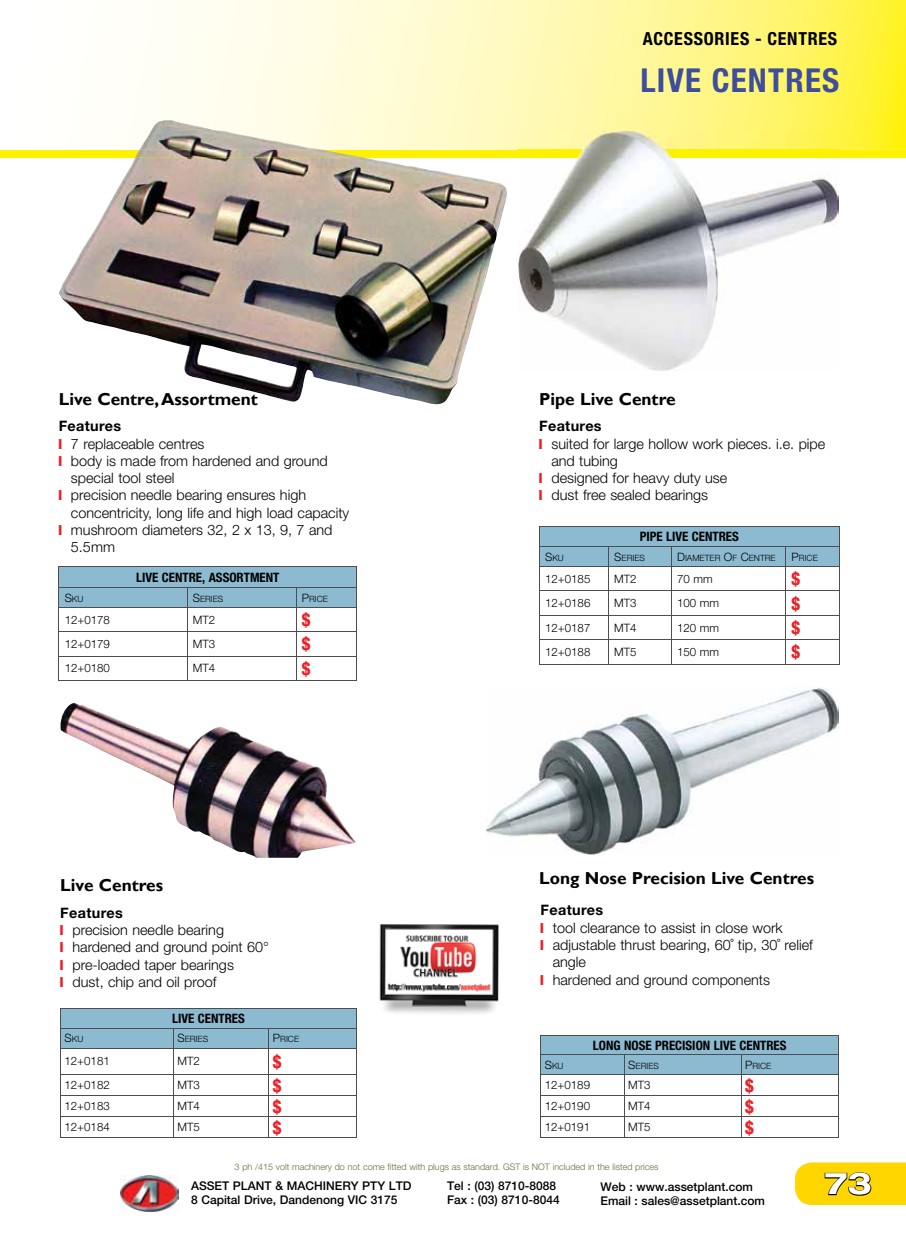
<style>
.page{position:relative;width:906px;height:1238px;background:#fff}
.page>*{position:absolute;margin:0;border:0;box-sizing:border-box;transform-origin:0 0}
.t1{font:700 condensed 33px "Helvetica Neue LT Std";letter-spacing:.04em;color:#3e4e9d}
.t2{font:700 expanded 30px "Helvetica Neue LT Std";color:#fff}
.t3{font:700 condensed 18px "Helvetica Neue LT Std";letter-spacing:.04em;color:#000}
.t4{font:700 condensed 18px "Helvetica Neue LT Std";color:#ed1d24}
.t5{font:700 17.25px "Gill Sans";color:#000}
.t6{font:300 14.4px/17.2px "Helvetica Neue LT Std";color:#000}
.t7{font:700 14.4px "Helvetica Neue LT Std";letter-spacing:.025em;color:#000}
.t8{font:700 condensed 12.9px "Helvetica Neue LT Std";color:#000}
.t9{font:500 12px/14.4px "Helvetica Neue LT Std";color:#000}
.t10{font:300 11.55px "Helvetica Neue LT Std";color:#000}
.t11{font:300 9px "Helvetica Neue LT Std";color:#666d34}
.t12{font:300 8.7px "Helvetica Neue LT Std";color:#000}
.s1{color:#ed1d24}
.s2{font-size:11.55px}
.s3{font-weight:700}
</style>
<div class="page">
<svg style="left:151px;top:0;width:755px;height:150px;background:#fff9ab"></svg>
<div style="left:0;top:150px;width:906px;height:7px;background:#fff200"></div>
<svg style="left:795px;top:1162px;width:111px;height:42px;background:#ecc808"></svg>
<img style="left:60px;top:704px;width:295px;height:153px">
<img style="left:59px;top:157px;width:448px;height:248px">
<img style="left:139px;top:120px;width:185px;height:30px">
<img style="left:135px;top:150px;width:227px;height:7px">
<img style="left:486px;top:687px;width:352px;height:167px">
<img style="left:518px;top:131px;width:320px;height:239px">
<svg style="left:539px;top:526px;width:301px;height:138px"></svg>
<hr style="left:539px;top:664px;width:69px;height:1px;background:#4d4d4f">
<hr style="left:608px;top:664px;width:63px;height:1px;background:#4d4d4f">
<hr style="left:671px;top:664px;width:115px;height:1px;background:#4d4d4f">
<hr style="left:786px;top:664px;width:53px;height:1px;background:#4d4d4f">
<svg style="left:60px;top:1008px;width:297px;height:129px"></svg>
<hr style="left:60px;top:1137px;width:113px;height:1px;background:#4d4d4f">
<hr style="left:173px;top:1137px;width:96px;height:1px;background:#4d4d4f">
<hr style="left:269px;top:1137px;width:88px;height:1px;background:#4d4d4f">
<hr style="left:59px;top:566px;width:128px;height:1px;background:#4d4d4f">
<hr style="left:187px;top:566px;width:109px;height:1px;background:#4d4d4f">
<hr style="left:296px;top:566px;width:61px;height:1px;background:#4d4d4f">
<svg style="left:59px;top:567px;width:298px;height:113px"></svg>
<hr style="left:59px;top:680px;width:128px;height:1px;background:#4d4d4f">
<hr style="left:187px;top:680px;width:109px;height:1px;background:#4d4d4f">
<hr style="left:296px;top:680px;width:61px;height:1px;background:#4d4d4f">
<hr style="left:540px;top:1034px;width:84px;height:1px;background:#4d4d4f">
<hr style="left:624px;top:1034px;width:117px;height:1px;background:#4d4d4f">
<hr style="left:741px;top:1034px;width:97px;height:1px;background:#4d4d4f">
<svg style="left:540px;top:1035px;width:299px;height:102px"></svg>
<hr style="left:540px;top:1137px;width:84px;height:1px;background:#4d4d4f">
<hr style="left:624px;top:1137px;width:117px;height:1px;background:#4d4d4f">
<hr style="left:741px;top:1137px;width:97px;height:1px;background:#4d4d4f">
<img style="left:379px;top:924px;width:120px;height:90px">
<img style="left:121px;top:1175px;width:57px;height:36px">
<p class="t3" style="left:643px;top:27px;width:196px">ACCESSORIES - CENTRES</p>
<p class="t5" style="left:59px;top:388px;width:201px">Live Centre, Assortment</p>
<p class="t7" style="left:59px;top:417px;width:64px">Features</p>
<p class="t6" style="left:59px;top:434px;width:147px"><span class="s1">❚</span> 7 replaceable centres</p>
<p class="t6" style="left:59px;top:452px;width:270px"><span class="s1">❚</span> body is made from hardened and ground</p>
<p class="t6" style="left:71px;top:469px;width:105px">special tool steel</p>
<p class="t6" style="left:59px;top:486px;width:249px"><span class="s1">❚</span> precision needle bearing ensures high</p>
<p class="t6" style="left:71px;top:503px;width:280px">concentricity, long life and high load capacity</p>
<p class="t6" style="left:59px;top:521px;width:275px"><span class="s1">❚</span> mushroom diameters 32, 2 x 13, 9, 7 and</p>
<p class="t6" style="left:71px;top:538px;width:46px">5.5mm</p>
<p class="t8" style="left:136px;top:569px;width:145px">LIVE CENTRE, ASSORTMENT</p>
<p class="t12" style="left:65px;top:593px;width:20px"><span class="s2">S</span>KU</p>
<p class="t12" style="left:193px;top:593px;width:32px"><span class="s2">S</span>ERIES</p>
<p class="t12" style="left:302px;top:593px;width:28px"><span class="s2">P</span>RICE</p>
<p class="t10" style="left:65px;top:612px;width:47px">12+0178</p>
<p class="t10" style="left:193px;top:612px;width:24px">MT2</p>
<p class="t4" style="left:302px;top:608px;width:10px">$</p>
<p class="t10" style="left:65px;top:637px;width:47px">12+0179</p>
<p class="t10" style="left:193px;top:637px;width:24px">MT3</p>
<p class="t4" style="left:302px;top:633px;width:10px">$</p>
<p class="t10" style="left:65px;top:661px;width:47px">12+0180</p>
<p class="t10" style="left:193px;top:661px;width:24px">MT4</p>
<p class="t4" style="left:302px;top:657px;width:10px">$</p>
<p class="t5" style="left:60px;top:874px;width:104px">Live Centres</p>
<p class="t6" style="left:60px;top:903px;width:210px"><span class="s3">Features<br></span><span class="s1">❚</span> precision needle bearing<br><span class="s1">❚</span> hardened and ground point 60° <span class="s1">❚</span> pre-loaded taper bearings<br><span class="s1">❚</span> dust, chip and oil proof</p>
<p class="t8" style="left:172px;top:1010px;width:74px">LIVE CENTRES</p>
<p class="t12" style="left:64px;top:1033px;width:20px"><span class="s2">S</span>KU</p>
<p class="t12" style="left:177px;top:1033px;width:32px"><span class="s2">S</span>ERIES</p>
<p class="t12" style="left:273px;top:1033px;width:28px"><span class="s2">P</span>RICE</p>
<p class="t10" style="left:64px;top:1054px;width:47px">12+0181</p>
<p class="t10" style="left:177px;top:1054px;width:24px">MT2</p>
<p class="t4" style="left:273px;top:1050px;width:10px">$</p>
<p class="t10" style="left:64px;top:1077px;width:47px">12+0182</p>
<p class="t10" style="left:177px;top:1077px;width:24px">MT3</p>
<p class="t4" style="left:273px;top:1074px;width:10px">$</p>
<p class="t10" style="left:64px;top:1099px;width:47px">12+0183</p>
<p class="t10" style="left:177px;top:1099px;width:24px">MT4</p>
<p class="t4" style="left:273px;top:1095px;width:10px">$</p>
<p class="t10" style="left:64px;top:1120px;width:47px">12+0184</p>
<p class="t10" style="left:177px;top:1120px;width:24px">MT5</p>
<p class="t4" style="left:273px;top:1116px;width:10px">$</p>
<h1 class="t1" style="left:640px;top:60px;width:200px">LIVE CENTRES</h1>
<p class="t5" style="left:539px;top:388px;width:138px">Pipe Live Centre</p>
<p class="t7" style="left:539px;top:417px;width:64px">Features</p>
<p class="t6" style="left:539px;top:434px;width:288px"><span class="s1">❚</span> suited for large hollow work pieces. i.e. pipe</p>
<p class="t6" style="left:551px;top:452px;width:68px">and tubing</p>
<p class="t6" style="left:539px;top:469px;width:190px"><span class="s1">❚</span> designed for heavy duty use</p>
<p class="t6" style="left:539px;top:486px;width:170px"><span class="s1">❚</span> dust free sealed bearings</p>
<p class="t8" style="left:639px;top:528px;width:101px">PIPE LIVE CENTRES</p>
<p class="t12" style="left:545px;top:552px;width:20px"><span class="s2">S</span>KU</p>
<p class="t12" style="left:614px;top:552px;width:32px"><span class="s2">S</span>ERIES</p>
<p class="t12" style="left:677px;top:552px;width:100px"><span class="s2">D</span>IAMETER <span class="s2">O</span>F <span class="s2">C</span>ENTRE</p>
<p class="t12" style="left:791px;top:552px;width:28px"><span class="s2">P</span>RICE</p>
<p class="t10" style="left:545px;top:571px;width:47px">12+0185</p>
<p class="t10" style="left:614px;top:571px;width:24px">MT2</p>
<p class="t10" style="left:677px;top:571px;width:37px">70 mm</p>
<p class="t4" style="left:791px;top:568px;width:10px">$</p>
<p class="t10" style="left:545px;top:596px;width:47px">12+0186</p>
<p class="t10" style="left:614px;top:596px;width:24px">MT3</p>
<p class="t10" style="left:677px;top:596px;width:43px">100 mm</p>
<p class="t4" style="left:791px;top:592px;width:10px">$</p>
<p class="t10" style="left:545px;top:620px;width:47px">12+0187</p>
<p class="t10" style="left:614px;top:620px;width:24px">MT4</p>
<p class="t10" style="left:677px;top:620px;width:43px">120 mm</p>
<p class="t4" style="left:791px;top:616px;width:10px">$</p>
<p class="t10" style="left:545px;top:644px;width:47px">12+0188</p>
<p class="t10" style="left:614px;top:644px;width:24px">MT5</p>
<p class="t10" style="left:677px;top:644px;width:43px">150 mm</p>
<p class="t4" style="left:791px;top:641px;width:10px">$</p>
<p class="t5" style="left:539px;top:867px;width:276px">Long Nose Precision Live Centres</p>
<p class="t7" style="left:540px;top:901px;width:64px">Features</p>
<p class="t6" style="left:540px;top:918px;width:244px"><span class="s1">❚</span> tool clearance to assist in close work</p>
<p class="t6" style="left:540px;top:935px;width:274px"><span class="s1">❚</span> adjustable thrust bearing, 60˚ tip, 30˚ relief</p>
<p class="t6" style="left:553px;top:953px;width:35px">angle</p>
<p class="t6" style="left:540px;top:970px;width:231px"><span class="s1">❚</span> hardened and ground components</p>
<p class="t8" style="left:593px;top:1037px;width:195px">LONG NOSE PRECISION LIVE CENTRES</p>
<p class="t12" style="left:545px;top:1060px;width:20px"><span class="s2">S</span>KU</p>
<p class="t12" style="left:628px;top:1060px;width:32px"><span class="s2">S</span>ERIES</p>
<p class="t12" style="left:745px;top:1060px;width:28px"><span class="s2">P</span>RICE</p>
<p class="t10" style="left:545px;top:1077px;width:47px">12+0189</p>
<p class="t10" style="left:628px;top:1077px;width:24px">MT3</p>
<p class="t4" style="left:745px;top:1074px;width:10px">$</p>
<p class="t10" style="left:545px;top:1099px;width:47px">12+0190</p>
<p class="t10" style="left:628px;top:1099px;width:24px">MT4</p>
<p class="t4" style="left:745px;top:1095px;width:10px">$</p>
<p class="t10" style="left:545px;top:1120px;width:47px">12+0191</p>
<p class="t10" style="left:628px;top:1120px;width:24px">MT5</p>
<p class="t4" style="left:745px;top:1116px;width:10px">$</p>
<p class="t11" style="left:235px;top:1160px;width:425px">3 ph /415 volt machinery do not come fitted with plugs as standard. GST is NOT included in the listed prices</p>
<p class="t9" style="left:191px;top:1178px;width:222px">ASSET PLANT &amp; MACHINERY PTY LTD<br>8 Capital Drive, Dandenong VIC 3175</p>
<p class="t9" style="left:600px;top:1178px;width:166px">Web : www.assetplant.com<br>Email : sales@assetplant.com</p>
<p class="t9" style="left:447px;top:1178px;width:114px">Tel : (03) 8710-8088<br>Fax : (03) 8710-8044</p>
<h2 class="t2" style="left:824px;top:1164px;width:49px">73</h2>
</div>
